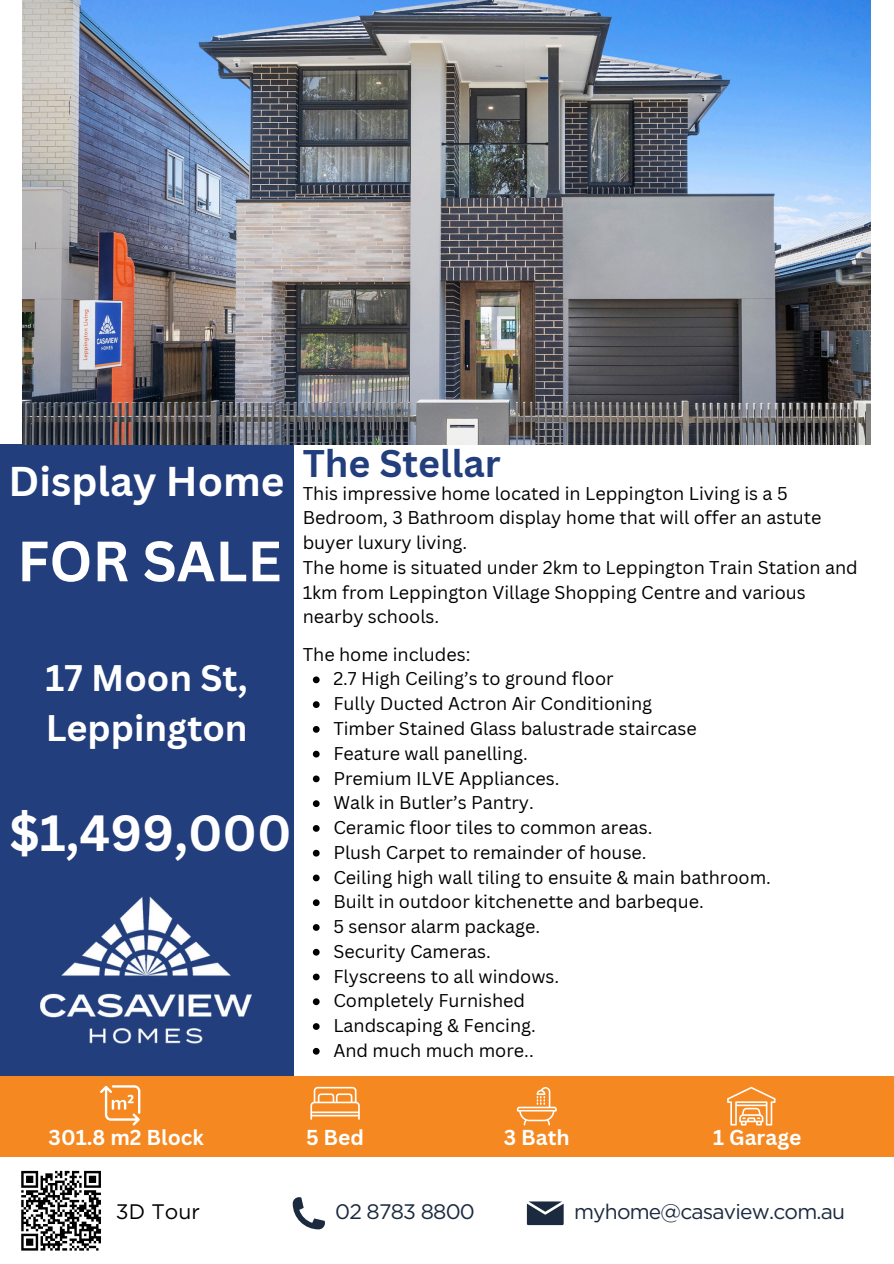
<style>
.page{position:relative;width:894px;height:1264px;background:#fff}
.page>*{position:absolute;margin:0;border:0;box-sizing:border-box;transform-origin:0 0}
.t1{font:700 55.5px "Canva Sans";color:#fff}
.t2{font:700 49.5px "Canva Sans";color:#fff}
.t3{font:700 40.5px "Canva Sans";color:#fff}
.t4{font:700 37.5px "Canva Sans";color:#233e7d}
.t5{font:700 36px/49.5px "Canva Sans";color:#fff}
.t6{font:21px "Gotham";letter-spacing:-.04em;color:#1b2a3f}
.t7{font:700 21px "Canva Sans";color:#fff}
.t8{font:21px "Gotham";color:#000}
.t9{font:18px/24.8px "Canva Sans";color:#000}
</style>
<div class="page">
<div style="left:0;top:444px;width:293px;height:632px;background:#233e7d"></div>
<svg style="left:292px;top:1197px;width:33px;height:32px"></svg>
<svg style="left:526px;top:1201px;width:37px;height:23px"></svg>
<img style="left:40px;top:896px;width:212px;height:148px">
<div style="left:0;top:1076px;width:893px;height:80px;background:#f58820"></div>
<svg style="left:100px;top:1085px;width:40px;height:40px"></svg>
<svg style="left:310px;top:1086px;width:50px;height:33px"></svg>
<svg style="left:516px;top:1087px;width:40px;height:38px"></svg>
<svg style="left:727px;top:1086px;width:48px;height:39px"></svg>
<img style="left:22px;top:0;width:848px;height:444px">
<svg style="left:313px;top:676px;width:6px;height:7px"></svg>
<svg style="left:313px;top:701px;width:6px;height:7px"></svg>
<svg style="left:313px;top:726px;width:6px;height:6px"></svg>
<svg style="left:313px;top:750px;width:6px;height:7px"></svg>
<svg style="left:313px;top:775px;width:6px;height:7px"></svg>
<svg style="left:313px;top:800px;width:6px;height:7px"></svg>
<svg style="left:313px;top:825px;width:6px;height:6px"></svg>
<svg style="left:313px;top:849px;width:6px;height:7px"></svg>
<svg style="left:313px;top:874px;width:6px;height:7px"></svg>
<svg style="left:313px;top:899px;width:6px;height:7px"></svg>
<svg style="left:313px;top:924px;width:6px;height:6px"></svg>
<svg style="left:313px;top:948px;width:6px;height:7px"></svg>
<svg style="left:313px;top:973px;width:6px;height:7px"></svg>
<svg style="left:313px;top:998px;width:6px;height:7px"></svg>
<svg style="left:313px;top:1023px;width:6px;height:6px"></svg>
<svg style="left:313px;top:1047px;width:6px;height:7px"></svg>
<svg style="left:21px;top:1170px;width:80px;height:81px"></svg>
<p class="t3" style="left:9px;top:453px;width:277px">Display Home</p>
<p class="t1" style="left:17px;top:522px;width:266px">FOR SALE</p>
<p class="t5" style="left:45px;top:652px;width:203px">17 Moon St,<br>Leppington</p>
<p class="t2" style="left:9px;top:798px;width:283px">$1,499,000</p>
<p class="t4" style="left:302px;top:437px;width:199px">The Stellar</p>
<h5 class="t9" style="left:302px;top:480px;width:520px">This impressive home located in Leppington Living is a 5<br>Bedroom, 3 Bathroom display home that will offer an astute buyer luxury living.</h5>
<p class="t9" style="left:302px;top:554px;width:556px">The home is situated under 2km to Leppington Train Station and<br>1km from Leppington Village Shopping Centre and various nearby schools.</p>
<p class="t9" style="left:302px;top:641px;width:169px">The home includes:</p>
<p class="t9" style="left:333px;top:666px;width:282px">2.7 High Ceiling’s to ground floor</p>
<p class="t9" style="left:333px;top:691px;width:320px">Fully Ducted Actron Air Conditioning</p>
<p class="t9" style="left:333px;top:715px;width:365px">Timber Stained Glass balustrade staircase</p>
<p class="t9" style="left:333px;top:740px;width:196px">Feature wall panelling.</p>
<p class="t9" style="left:333px;top:765px;width:228px">Premium ILVE Appliances.</p>
<p class="t9" style="left:333px;top:790px;width:202px">Walk in Butler’s Pantry.</p>
<p class="t9" style="left:333px;top:814px;width:320px">Ceramic floor tiles to common areas.</p>
<p class="t9" style="left:333px;top:839px;width:315px">Plush Carpet to remainder of house.</p>
<p class="t9" style="left:333px;top:864px;width:439px">Ceiling high wall tiling to ensuite &amp; main bathroom.</p>
<p class="t9" style="left:333px;top:889px;width:372px">Built in outdoor kitchenette and barbeque.</p>
<h4 class="t9" style="left:333px;top:913px;width:208px">5 sensor alarm package.</h4>
<p class="t9" style="left:333px;top:938px;width:159px">Security Cameras.</p>
<h5 class="t9" style="left:333px;top:963px;width:227px">Flyscreens to all windows.</h5>
<p class="t9" style="left:333px;top:988px;width:193px">Completely Furnished</p>
<h5 class="t9" style="left:333px;top:1012px;width:204px">Landscaping &amp; Fencing.</h5>
<p class="t9" style="left:333px;top:1037px;width:202px">And much much more..</p>
<p class="t7" style="left:49px;top:1122px;width:157px">301.8 m2 Block</p>
<p class="t7" style="left:306px;top:1122px;width:60px">5 Bed</p>
<h1 class="t7" style="left:503px;top:1122px;width:67px">3 Bath</h1>
<p class="t7" style="left:712px;top:1122px;width:90px">1 Garage</p>
<p class="t8" style="left:116px;top:1199px;width:86px">3D Tour</p>
<h3 class="t6" style="left:335px;top:1198px;width:141px">02 8783 8800</h3>
<h2 class="t6" style="left:574px;top:1198px;width:272px">myhome@casaview.com.au</h2>
</div>
